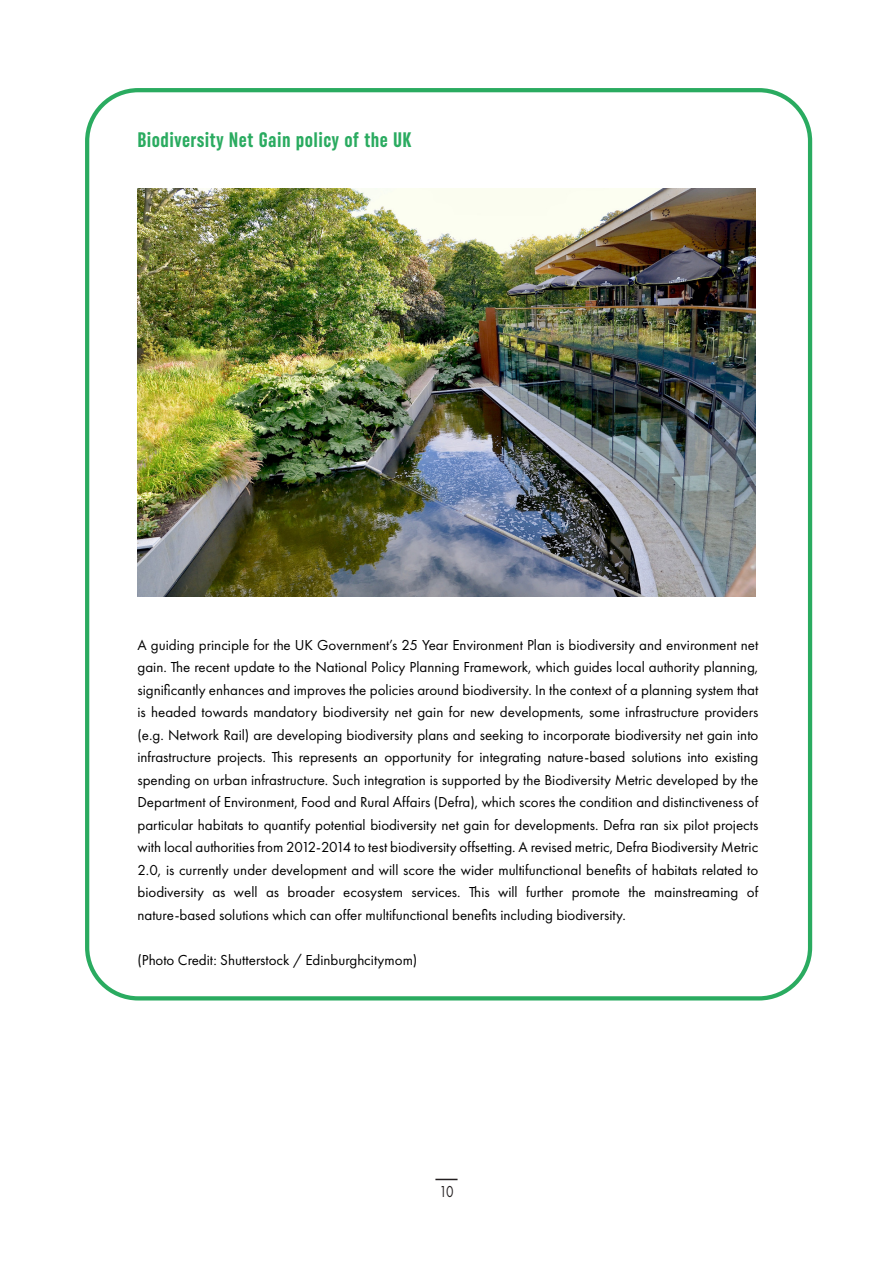
<style>
.page{position:relative;width:893px;height:1263px;background:#fff}
.page>*{position:absolute;margin:0;border:0;box-sizing:border-box;transform-origin:0 0}
.t1{font:700 extra-condensed 21px "Uniform";letter-spacing:.02em;color:#2aab60}
.t2{font:16.5px "Futura PT";color:#231f20;scale:.8 1}
.t3{font:15px/22.5px "Futura PT";color:#000;text-align:justify}
</style>
<div class="page">
<svg style="left:435px;top:1179px;width:23px;height:1px"></svg>
<div style="left:85px;top:88px;width:727px;height:912px;border:4px solid #2aab60;border-radius:51px"></div>
<img style="left:137px;top:188px;width:619px;height:408px">
<p class="t1" style="left:137px;top:127px;width:276px">Biodiversity Net Gain policy of the UK</p>
<p class="t3" style="left:137px;top:634px;width:622px">A guiding principle for the UK Government’s 25 Year Environment Plan is biodiversity and environment net gain. The recent update to the National Policy Planning Framework, which guides local authority planning, significantly enhances and improves the policies around biodiversity. In the context of a planning system that is headed towards mandatory biodiversity net gain for new developments, some infrastructure providers (e.g. Network Rail) are developing biodiversity plans and seeking to incorporate biodiversity net gain into infrastructure projects. This represents an opportunity for integrating nature-based solutions into existing spending on urban infrastructure. Such integration is supported by the Biodiversity Metric developed by the Department of Environment, Food and Rural Affairs (Defra), which scores the condition and distinctiveness of particular habitats to quantify potential biodiversity net gain for developments. Defra ran six pilot projects with local authorities from 2012-2014 to test biodiversity offsetting. A revised metric, Defra Biodiversity Metric 2.0, is currently under development and will score the wider multifunctional benefits of habitats related to biodiversity as well as broader ecosystem services. This will further promote the mainstreaming of nature-based solutions which can offer multifunctional benefits including biodiversity.</p>
<p class="t3" style="left:137px;top:949px;width:281px">(Photo Credit: Shutterstock / Edinburghcitymom)</p>
<p class="t2" style="left:439px;top:1182px;width:19px">10</p>
</div>
